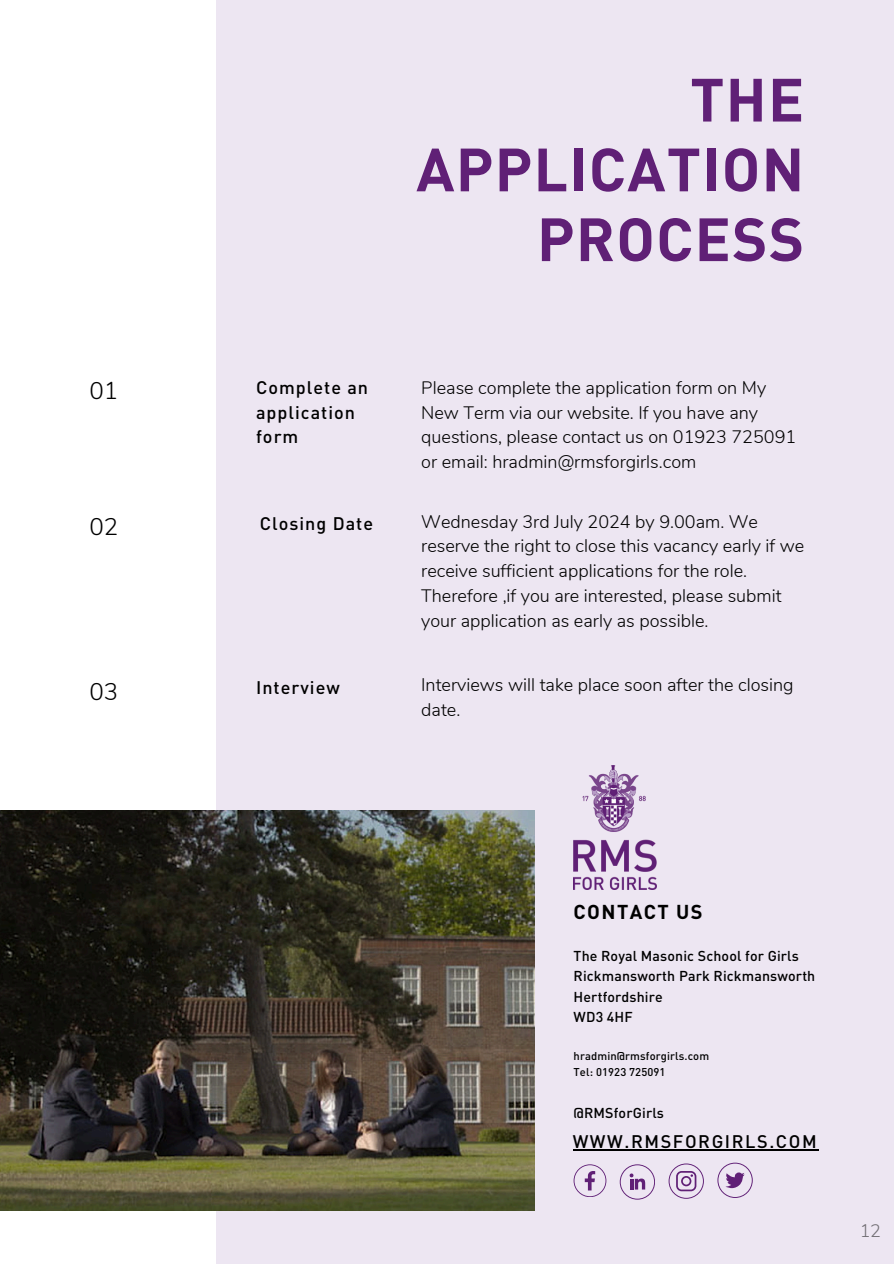
<style>
.page{position:relative;width:894px;height:1264px;background:#fff}
.page>*{position:absolute;margin:0;border:0;box-sizing:border-box;transform-origin:0 0}
.t1{font:700 60px/69.8px "DIN";letter-spacing:.02em;color:#602076;text-align:right}
.t2{font:300 24px "Nunito";color:#000}
.t3{font:700 19.8px "DIN";letter-spacing:.07em;color:#000}
.t4{font:300 18px/24.8px "Nunito";color:#000}
.t5{font:500 18px/24.8px "DIN";letter-spacing:.055em;color:#000}
.t6{font:500 18px "DIN";letter-spacing:.09em;color:#000}
.t7{font:500 14.25px/20.5px "DIN";letter-spacing:.01em;color:#000}
.t8{font:500 11.25px "DIN";letter-spacing:.01em;color:#000}
</style>
<div class="page">
<div style="left:0;top:0;width:893px;height:1263px;background:#ede6f2"></div>
<div style="left:0;top:0;width:216px;height:1263px;background:#fff"></div>
<img style="left:0;top:810px;width:534px;height:400px">
<img style="left:573px;top:765px;width:83px;height:124px">
<svg style="left:573px;top:1164px;width:33px;height:32px"></svg>
<svg style="left:619px;top:1164px;width:35px;height:35px"></svg>
<svg style="left:668px;top:1163px;width:35px;height:35px"></svg>
<svg style="left:717px;top:1162px;width:35px;height:35px"></svg>
<hr style="left:572px;top:1149px;width:246px;height:1px;background:#000">
<h5 class="t1" style="left:416px;top:62px;width:389px">THE<br>APPLICATION<br>PROCESS</h5>
<h1 class="t5" style="left:256px;top:374px;width:114px">Complete an application form</h1>
<p class="t2" style="left:89px;top:375px;width:30px">01</p>
<p class="t4" style="left:421px;top:375px;width:376px">Please complete the application form on My New Term via our website. If you have any questions, please contact us on 01923 725091 or email: hradmin@rmsforgirls.com</p>
<h4 class="t2" style="left:89px;top:510px;width:30px">02</h4>
<h5 class="t5" style="left:260px;top:510px;width:115px">Closing Date</h5>
<h4 class="t2" style="left:89px;top:675px;width:30px">03</h4>
<p class="t5" style="left:256px;top:675px;width:85px">Interview</p>
<h4 class="t4" style="left:421px;top:509px;width:384px">Wednesday 3rd July 2024 by 9.00am. We reserve the right to close this vacancy early if we receive sufficient applications for the role.<br>Therefore ,if you are interested, please submit your application as early as possible.</h4>
<h5 class="t4" style="left:421px;top:672px;width:374px">Interviews will take place soon after the closing date.</h5>
<h2 class="t3" style="left:573px;top:899px;width:130px">CONTACT US</h2>
<h6 class="t7" style="left:573px;top:944px;width:243px">The Royal Masonic School for Girls<br>Rickmansworth Park Rickmansworth<br>Hertfordshire<br>WD3 4HF</h6>
<p class="t8" style="left:573px;top:1049px;width:137px">hradmin@rmsforgirls.com</p>
<p class="t8" style="left:573px;top:1064px;width:93px">Tel: 01923 725091</p>
<h6 class="t7" style="left:573px;top:1101px;width:92px">@RMSforGirls</h6>
<h3 class="t6" style="left:572px;top:1130px;width:245px">WWW.RMSFORGIRLS.COM</h3>
<p class="t4" style="left:859px;top:1218px;width:23px">12</p>
</div>
